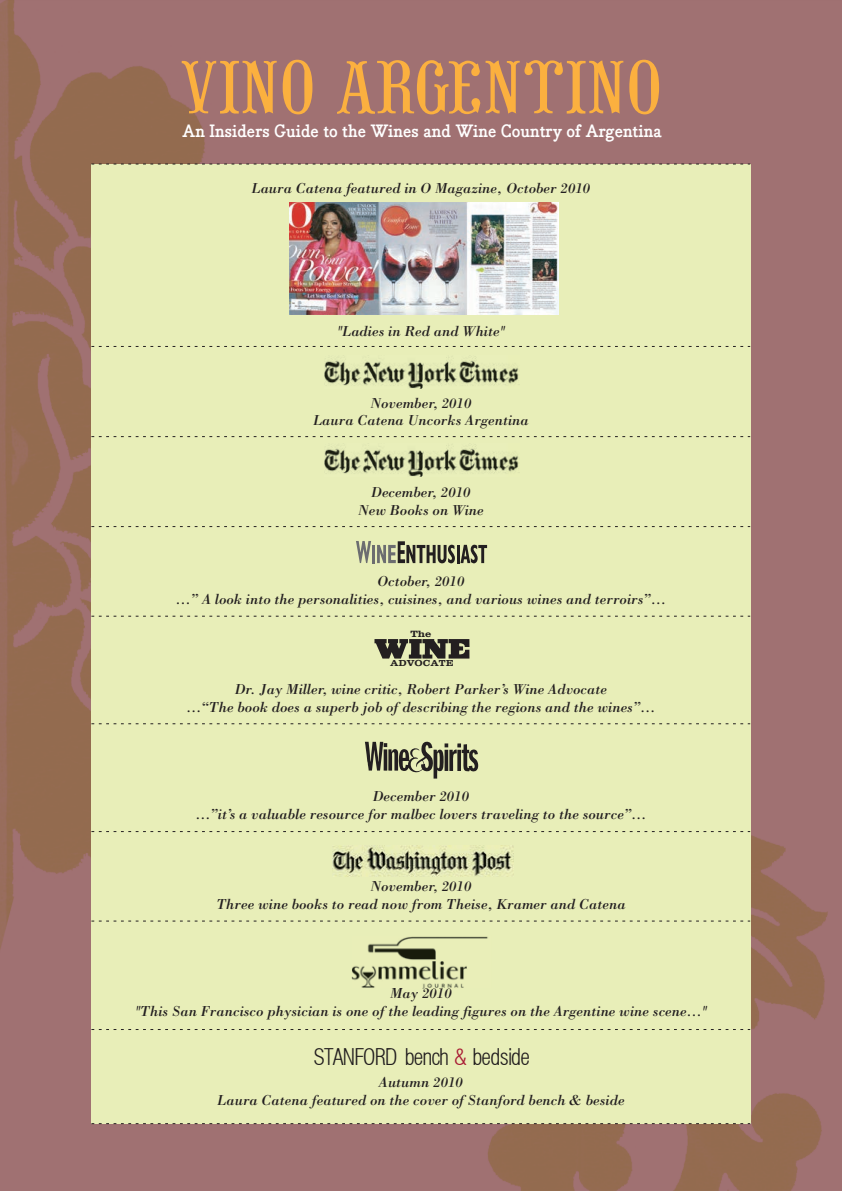
<style>
.page{position:relative;width:842px;height:1191px;background:#fff}
.page>*{position:absolute;margin:0;border:0;box-sizing:border-box;transform-origin:0 0}
.t1{font:92px "Stereopticon";color:#fbb03f}
.t2{font:23.4px "Helmet Condensed Normal";letter-spacing:-.03em;color:#211d1e}
.t3{font:700 17.6px "Bodoni Egyptian";color:#fff}
.t4{font:italic 15px/17.8px "Bodoni";color:#231f20;text-align:center}
.t5{font:9.4px "Clarendon Bold DTC";color:#231f20;scale:1.17 1}
.t6{font:9px "Clarendon Bold DTC";color:#231f20;scale:1.12 1}
.s1{color:#a81c34}
</style>
<div class="page">
<img style="left:0;top:0;width:139px;height:1191px">
<img style="left:139px;top:1121px;width:703px;height:70px">
<div style="left:139px;top:0;width:703px;height:209px;background:#a07172"></div>
<img style="left:750px;top:209px;width:92px;height:912px">
<div style="left:91px;top:164px;width:659px;height:959px;background:#e8eeb8"></div>
<img style="left:289px;top:202px;width:269px;height:112px">
<hr style="left:372px;top:545px;width:3px;height:18px;background:#6c6d70">
<svg style="left:356px;top:541px;width:15px;height:22px"></svg>
<svg style="left:377px;top:541px;width:110px;height:22px"></svg>
<svg style="left:91px;top:346px;width:659px;height:1px"></svg>
<svg style="left:91px;top:164px;width:659px;height:1px"></svg>
<svg style="left:91px;top:1123px;width:659px;height:1px"></svg>
<svg style="left:91px;top:436px;width:659px;height:1px"></svg>
<svg style="left:91px;top:526px;width:659px;height:1px"></svg>
<svg style="left:91px;top:616px;width:659px;height:1px"></svg>
<svg style="left:91px;top:723px;width:659px;height:1px"></svg>
<svg style="left:91px;top:831px;width:659px;height:1px"></svg>
<svg style="left:91px;top:920px;width:659px;height:1px"></svg>
<svg style="left:91px;top:1029px;width:659px;height:1px"></svg>
<svg style="left:374px;top:639px;width:95px;height:19px"></svg>
<img style="left:324px;top:357px;width:195px;height:32px">
<img style="left:324px;top:445px;width:195px;height:32px">
<img style="left:332px;top:845px;width:181px;height:31px">
<img style="left:352px;top:936px;width:136px;height:52px">
<img style="left:392px;top:988px;width:59px;height:1px">
<svg style="left:365px;top:741px;width:114px;height:37px"></svg>
<svg style="left:220px;top:61px;width:19px;height:53px"></svg>
<div style="left:337px;top:60px;width:143px;height:54px;background:#a07172"></div>
<svg style="left:566px;top:61px;width:19px;height:53px"></svg>
<h1 class="t1" style="left:178px;top:38px;width:138px">❖■□</h1>
<h1 class="t1" style="left:482px;top:38px;width:181px">■▼ ■□</h1>
<p class="t3" style="left:182px;top:120px;width:481px">An Insiders Guide to the Wines and Wine Country of Argentina</p>
<p class="t4" style="left:251px;top:179px;width:340px">Laura Catena featured in O Magazine, October 2010</p>
<p class="t4" style="left:337px;top:322px;width:169px">"Ladies in Red and White"</p>
<p class="t4" style="left:313px;top:393px;width:217px">November, 2010<br>Laura Catena Uncorks Argentina</p>
<p class="t4" style="left:358px;top:483px;width:127px">December, 2010<br>New Books on Wine</p>
<p class="t4" style="left:176px;top:572px;width:491px">October, 2010<br>...” A look into the personalities, cuisines, and various wines and terroirs”...</p>
<p class="t5" style="left:410px;top:628px;width:19px">The</p>
<p class="t6" style="left:390px;top:658px;width:58px">ADVOCATE</p>
<p class="t4" style="left:186px;top:680px;width:470px">Dr. Jay Miller, wine critic, Robert Parker’s Wine Advocate<br>...“The book does a superb job of describing the regions and the wines”...</p>
<p class="t4" style="left:195px;top:787px;width:452px">December 2010<br>…”it’s a valuable resource for malbec lovers traveling to the source”...</p>
<p class="t4" style="left:216px;top:876px;width:411px">November, 2010<br>Three wine books to read now from Theise, Kramer and Catena</p>
<p class="t4" style="left:135px;top:984px;width:573px">May 2010<br>"This San Francisco physician is one of the leading figures on the Argentine wine scene..."</p>
<h2 class="t2" style="left:314px;top:1042px;width:218px">STANFORD bench <span class="s1">&amp;</span> bedside</h2>
<p class="t4" style="left:217px;top:1073px;width:409px">Autumn 2010<br>Laura Catena featured on the cover of Stanford bench &amp; beside</p>
</div>
